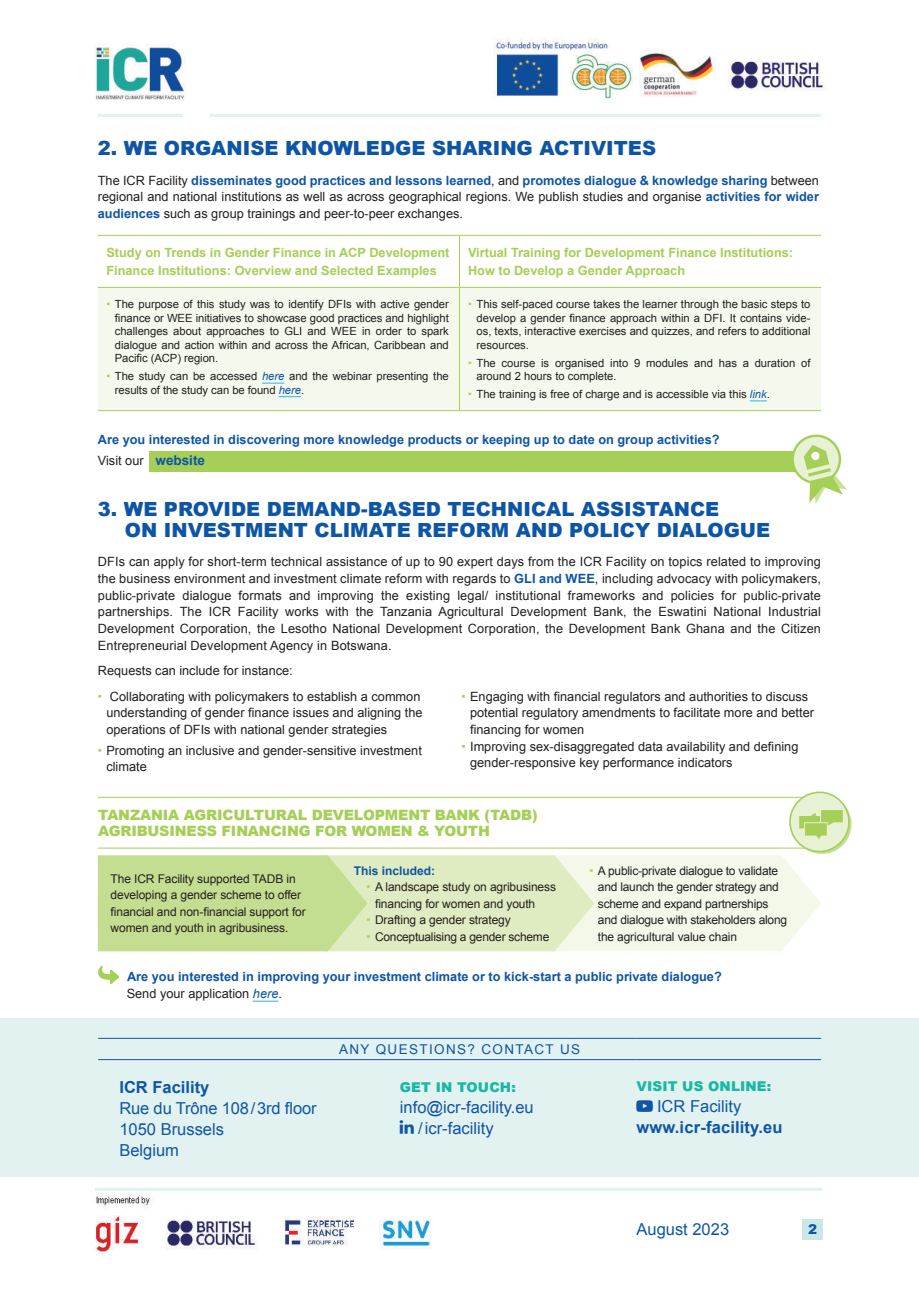
<style>
.page{position:relative;width:919px;height:1289px;background:#fff}
.page>*{position:absolute;margin:0;border:0;box-sizing:border-box;transform-origin:0 0}
.t1{font:900 19.5px/21px "Arial";color:#0e55a6}
.t2{font:16.5px/21px "Arial";color:#0e55a6}
.t3{font:700 16.5px "Arial";letter-spacing:.01em;color:#0e55a6}
.t4{font:900 14.25px/16.5px "Arial";letter-spacing:-.01em;color:#a5cf56}
.t5{font:900 13.5px "Arial";letter-spacing:.01em;color:#17b8a4}
.t6{font:13.5px "Arial";letter-spacing:.1em;color:#0e55a6}
.t7{font:700 13.5px "Arial";color:#0e55a6}
.t8{font:900 13.5px "Arial";color:#0e55a6}
.t9{font:12.75px/16.8px "Arial";color:#231f20}
.t10{font:700 12.75px/17.2px "Arial";color:#0e55a6}
.t11{font:700 12.75px/17.2px "Arial";color:#a5cf56}
.t12{font:12px/16.5px "Arial";letter-spacing:-.01em;color:#231f20}
.t13{font:700 12px "Arial";color:#0e55a6}
.t14{font:11.25px/13.5px "Arial";color:#231f20;text-align:justify}
.s1{font-weight:700;color:#0e55a6}
.s2{font-weight:900;color:#a5cf56}
.s3{font-style:italic;color:#0e55a6}
.s4{font-weight:400;color:#231f20}
.s5{font-weight:400;font-style:italic}
</style>
<div class="page">
<img style="left:95px;top:1190px;width:344px;height:66px">
<img style="left:94px;top:44px;width:92px;height:56px">
<hr style="left:210px;top:114px;width:611px;height:3px;background:#e2f2f0">
<hr style="left:95px;top:1187px;width:727px;height:3px;background:#e2f2f0">
<hr style="left:98px;top:114px;width:85px;height:3px;background:#e2f2f0">
<div style="left:802px;top:1219px;width:20px;height:20px;background:#c9e8e5"></div>
<div style="left:98px;top:288px;width:723px;height:122px;background:#f5f9ed"></div>
<hr style="left:459px;top:236px;width:1px;height:51px;background:#a5cf56">
<hr style="left:98px;top:287px;width:361px;height:1px;background:#a5cf56">
<hr style="left:459px;top:287px;width:362px;height:1px;background:#a5cf56">
<hr style="left:459px;top:288px;width:1px;height:122px;background:#a5cf56">
<hr style="left:98px;top:410px;width:361px;height:1px;background:#a5cf56">
<hr style="left:459px;top:410px;width:362px;height:1px;background:#a5cf56">
<hr style="left:98px;top:235px;width:361px;height:1px;background:#a5cf56">
<hr style="left:459px;top:235px;width:362px;height:1px;background:#a5cf56">
<svg style="left:262px;top:383px;width:22px;height:1px"></svg>
<svg style="left:279px;top:396px;width:22px;height:1px"></svg>
<svg style="left:749px;top:400px;width:17px;height:1px"></svg>
<div style="left:149px;top:451px;width:672px;height:20px;background:#a5cf56"></div>
<svg style="left:790px;top:434px;width:57px;height:70px"></svg>
<div style="left:0;top:1018px;width:918px;height:159px;background:#e2f2f0"></div>
<hr style="left:98px;top:1037px;width:302px;height:1px;background:#0e55a6">
<hr style="left:400px;top:1037px;width:236px;height:1px;background:#0e55a6">
<hr style="left:636px;top:1037px;width:185px;height:1px;background:#0e55a6">
<hr style="left:98px;top:1059px;width:302px;height:1px;background:#0e55a6">
<hr style="left:400px;top:1059px;width:236px;height:1px;background:#0e55a6">
<hr style="left:636px;top:1059px;width:185px;height:1px;background:#0e55a6">
<svg style="left:253px;top:1000px;width:25px;height:1px"></svg>
<svg style="left:98px;top:965px;width:21px;height:19px"></svg>
<svg style="left:98px;top:791px;width:754px;height:160px"></svg>
<img style="left:493px;top:37px;width:333px;height:64px">
<img style="left:278px;top:1210px;width:83px;height:43px">
<h1 class="t1" style="left:98px;top:140px;width:559px">2. WE ORGANISE KNOWLEDGE SHARING ACTIVITES</h1>
<p class="t9" style="left:98px;top:173px;width:722px;text-align:justify">The ICR Facility <span class="s1">disseminates good practices and lessons learned</span>, and <span class="s1">promotes dialogue &amp; knowledge sharing</span> between regional and national institutions as well as across geographical regions. We publish studies and organise <span class="s1">activities for wider audiences</span> such as group trainings and peer-to-peer exchanges.</p>
<p class="t11" style="left:106px;top:245px;width:344px">Study on Trends in Gender Finance in ACP Development<br>Finance Institutions: Overview and Selected Examples</p>
<p class="t11" style="left:468px;top:245px;width:326px">Virtual Training for Development Finance Institutions:<br>How to Develop a Gender Approach</p>
<p class="t14" style="left:115px;top:299px;width:335px;text-indent:-9px"><span class="s2">∙</span> The purpose of this study was to identify DFIs with active gender finance or WEE initiatives to showcase good practices and highlight challenges about approaches to GLI and WEE in order to spark dialogue and action within and across the African, Caribbean and Pacific (ACP) region.</p>
<p class="t14" style="left:115px;top:370px;width:335px;text-indent:-9px"><span class="s2">∙</span> The study can be accessed <span class="s3">here</span> and the webinar presenting the results of the study can be found <span class="s3">here</span>.</p>
<p class="t14" style="left:476px;top:299px;width:335px;text-indent:-9px"><span class="s2">∙</span> This self-paced course takes the learner through the basic steps to develop a gender finance approach within a DFI. It contains vide&shy;os, texts, interactive exercises and quizzes, and refers to additional resources.</p>
<p class="t14" style="left:476px;top:357px;width:335px;text-indent:-9px"><span class="s2">∙</span> The course is organised into 9 modules and has a duration of around 2 hours to complete.</p>
<p class="t14" style="left:468px;top:388px;width:303px"><span class="s2">∙</span> The training is free of charge and is accessible via this <span class="s3">link</span>.</p>
<p class="t10" style="left:98px;top:431px;width:623px">Are you interested in discovering more knowledge products or keeping up to date on group activities?</p>
<p class="t9" style="left:98px;top:453px;width:47px">Visit our</p>
<h1 class="t1" style="left:125px;top:500px;width:647px;text-indent:-27px">3. WE PROVIDE DEMAND-BASED TECHNICAL ASSISTANCE<br>ON INVESTMENT CLIMATE REFORM AND POLICY DIALOGUE</h1>
<p class="t9" style="left:98px;top:554px;width:724px;text-align:justify">DFIs can apply for short-term technical assistance of up to 90 expert days from the ICR Facility on topics related to improving the business environment and investment climate reform with regards to <span class="s1">GLI and WEE</span>, including advocacy with policymakers, public-private dialogue formats and improving the existing legal/ institutional frameworks and policies for public-private partnerships. The ICR Facility works with the Tanzania Agricultural Development Bank, the Eswatini National Industrial Development Corporation, the Lesotho National Development Corporation, the Development Bank Ghana and the Citizen Entrepreneurial Development Agency in Botswana.</p>
<p class="t9" style="left:98px;top:658px;width:324px;line-height:25.2px">Requests can include for instance:<br><span class="s2">∙</span> Collaborating with policymakers to establish a common</p>
<p class="t9" style="left:106px;top:704px;width:318px">understanding of gender finance issues and aligning the operations of DFIs with national gender strategies</p>
<p class="t9" style="left:106px;top:743px;width:317px;text-indent:-9px"><span class="s2">∙</span> Promoting an inclusive and gender-sensitive investment climate</p>
<p class="t7" style="left:155px;top:455px;width:51px">website</p>
<p class="t9" style="left:461px;top:687px;width:348px"><span class="s2">∙</span> Engaging with financial regulators and authorities to discuss</p>
<p class="t9" style="left:470px;top:705px;width:345px">potential regulatory amendments to facilitate more and better</p>
<p class="t9" style="left:470px;top:721px;width:116px">financing for women</p>
<p class="t9" style="left:461px;top:737px;width:338px"><span class="s2">∙</span> Improving sex-disaggregated data availability and defining</p>
<p class="t9" style="left:470px;top:755px;width:264px">gender-responsive key performance indicators</p>
<p class="t4" style="left:98px;top:807px;width:441px">TANZANIA AGRICULTURAL DEVELOPMENT BANK (TADB)<br>AGRIBUSINESS FINANCING FOR WOMEN &amp; YOUTH</p>
<p class="t12" style="left:111px;top:871px;width:197px">The ICR Facility supported TADB in developing a gender scheme to offer financial and non-financial support for women and youth in agribusiness.</p>
<p class="t13" style="left:354px;top:866px;width:83px">This included:</p>
<p class="t12" style="left:366px;top:879px;width:191px"><span class="s2">∙</span> A landscape study on agribusiness</p>
<p class="t12" style="left:375px;top:895px;width:162px">financing for women and youth</p>
<p class="t12" style="left:366px;top:912px;width:146px"><span class="s2">∙</span> Drafting a gender strategy</p>
<p class="t12" style="left:366px;top:929px;width:184px"><span class="s2">∙</span> Conceptualising a gender scheme</p>
<p class="t12" style="left:598px;top:863px;width:191px;text-indent:-9px"><span class="s2">∙</span> A public-private dialogue to validate and launch the gender strategy and scheme and expand partnerships and dialogue with stakeholders along the agricultural value chain</p>
<p class="t10" style="left:127px;top:968px;width:596px">Are you interested in improving your investment climate or to kick-start a public private dialogue?<br><span class="s4">Send your application</span> <span class="s5">here</span><span class="s4">.</span></p>
<p class="t3" style="left:119px;top:1080px;width:91px">ICR Facility</p>
<p class="t2" style="left:119px;top:1097px;width:199px">Rue du Trône 108 / 3rd floor<br>1050 Brussels<br>Belgium</p>
<p class="t6" style="left:339px;top:1040px;width:242px">ANY QUESTIONS? CONTACT US</p>
<p class="t5" style="left:400px;top:1081px;width:117px">GET IN TOUCH:</p>
<p class="t2" style="left:418px;top:1097px;width:117px;text-indent:-18px">info@icr-facility.eu / icr-facility</p>
<p class="t5" style="left:636px;top:1080px;width:136px">VISIT US ONLINE:</p>
<p class="t2" style="left:657px;top:1096px;width:86px">ICR Facility</p>
<p class="t3" style="left:636px;top:1115px;width:148px">www.icr-facility.eu</p>
<p class="t2" style="left:636px;top:1220px;width:94px">August 2023</p>
<p class="t8" style="left:808px;top:1224px;width:11px">2</p>
</div>
